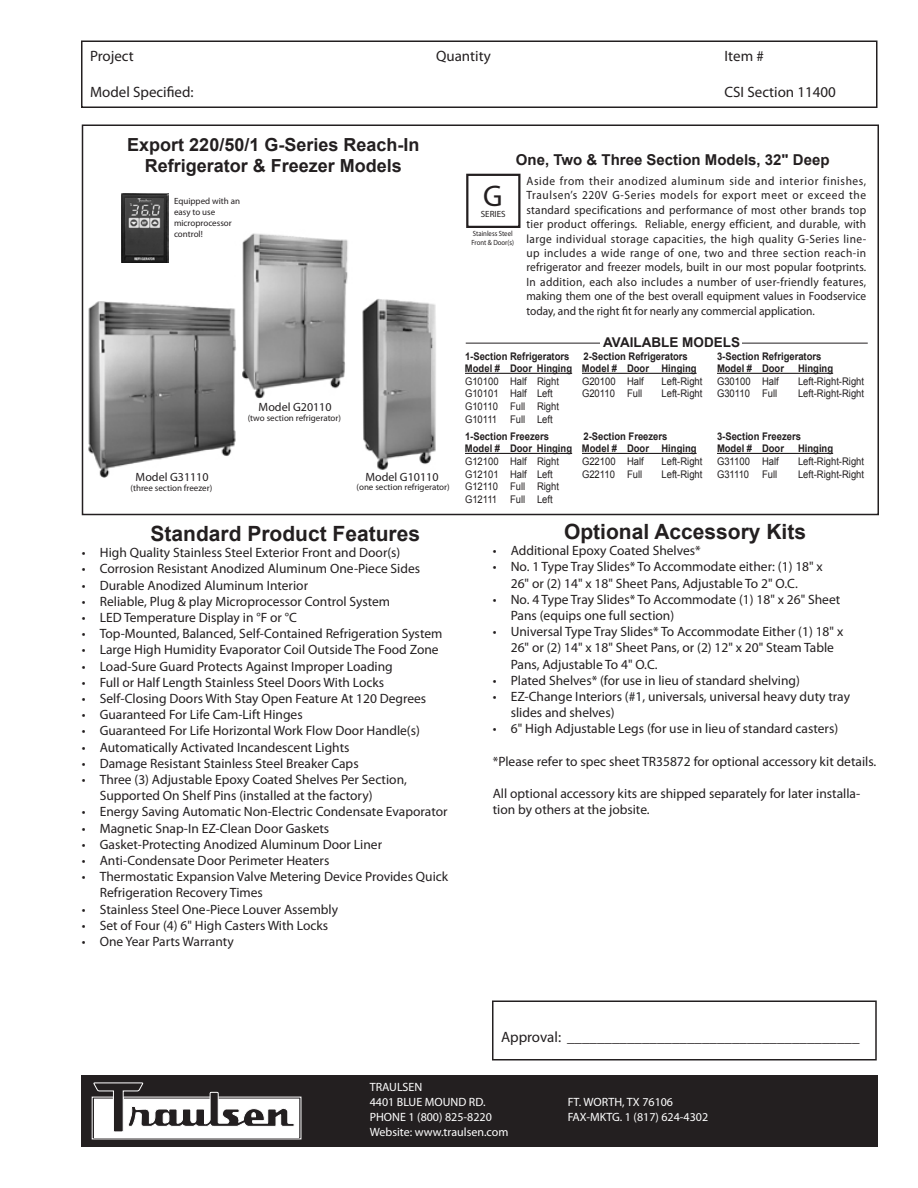
<style>
.page{position:relative;width:918px;height:1188px;background:#fff}
.page>*{position:absolute;margin:0;border:0;box-sizing:border-box;transform-origin:0 0}
.t1{font:30px "Myriad Pro";color:#231f20}
.t2{font:700 21px "Arial";color:#231f20}
.t3{font:700 18px/21px "Arial";color:#231f20;text-align:center}
.t4{font:15px "Myriad Pro";color:#231f20}
.t5{font:700 15px "Arial";color:#231f20}
.t6{font:13.5px/16.2px "Myriad Pro";color:#231f20}
.t7{font:700 13.5px "Arial";color:#231f20}
.t8{font:12px/14.4px "Myriad Pro";color:#231f20;text-align:justify;scale:.95 1}
.t9{font:12px/15px "Myriad Pro";color:#fff}
.t10{font:12px "Myriad Pro";color:#231f20}
.t11{font:10.5px/12.6px "Arial";color:#231f20;scale:.9 1}
.t12{font:700 10.5px "Arial";color:#231f20;scale:.9 1}
.t13{font:9px/10.8px "Myriad Pro";color:#231f20}
.t14{font:7.5px/9px "Myriad Pro";color:#231f20;scale:.9 1}
</style>
<div class="page">
<div style="left:81px;top:1076px;width:797px;height:72px;background:#231f20"></div>
<div style="left:81px;top:40px;width:797px;height:68px;border:2px solid #231f20"></div>
<svg style="left:92px;top:1083px;width:209px;height:56px"></svg>
<img style="left:362px;top:299px;width:74px;height:171px">
<img style="left:242px;top:233px;width:106px;height:166px">
<img style="left:88px;top:301px;width:148px;height:177px">
<div style="left:82px;top:124px;width:797px;height:391px;border:2px solid #231f20"></div>
<div style="left:492px;top:1000px;width:385px;height:60px;border:2px solid #231f20"></div>
<div style="left:466px;top:174px;width:54px;height:54px;border:2px solid #231f20"></div>
<hr style="left:466px;top:343px;width:402px;height:1px;background:#231f20">
<img style="left:122px;top:193px;width:46px;height:69px">
<div style="left:600px;top:334px;width:142px;height:18px;background:#fff"></div>
<hr style="left:465px;top:373px;width:107px;height:1px;background:#231f20">
<hr style="left:582px;top:373px;width:115px;height:1px;background:#231f20">
<hr style="left:717px;top:373px;width:116px;height:1px;background:#231f20">
<hr style="left:465px;top:453px;width:107px;height:1px;background:#231f20">
<hr style="left:582px;top:453px;width:115px;height:1px;background:#231f20">
<hr style="left:717px;top:453px;width:116px;height:1px;background:#231f20">
<p class="t4" style="left:90px;top:47px;width:45px">Project</p>
<p class="t4" style="left:436px;top:47px;width:56px">Quantity</p>
<p class="t4" style="left:724px;top:47px;width:41px">Item #</p>
<p class="t4" style="left:90px;top:83px;width:105px">Model Specified:</p>
<p class="t4" style="left:724px;top:83px;width:113px">CSI Section 11400</p>
<h3 class="t3" style="left:127px;top:135px;width:294px">Export 220/50/1 G-Series Reach-In<br>Refrigerator &amp; Freezer Models</h3>
<p class="t13" style="left:174px;top:196px;width:68px">Equipped with an easy to use microprocessor control!</p>
<p class="t10" style="left:136px;top:470px;width:74px">Model G31110</p>
<p class="t13" style="left:130px;top:482px;width:83px">(three section freezer)</p>
<p class="t10" style="left:259px;top:400px;width:74px">Model G20110</p>
<p class="t13" style="left:248px;top:412px;width:95px">(two section refrigerator)</p>
<p class="t10" style="left:366px;top:470px;width:74px">Model G10110</p>
<p class="t13" style="left:357px;top:482px;width:95px">(one section refrigerator)</p>
<h2 class="t2" style="left:151px;top:520px;width:271px">Standard Product Features</h2>
<p class="t6" style="left:82px;top:544px;width:320px">• High Quality Stainless Steel Exterior Front and Door(s)</p>
<p class="t6" style="left:82px;top:561px;width:340px">• Corrosion Resistant Anodized Aluminum One-Piece Sides</p>
<p class="t6" style="left:82px;top:577px;width:228px">• Durable Anodized Aluminum Interior</p>
<p class="t6" style="left:82px;top:593px;width:310px">• Reliable, Plug &amp; play Microprocessor Control System</p>
<p class="t6" style="left:82px;top:609px;width:217px">• LED Temperature Display in °F or °C</p>
<p class="t6" style="left:82px;top:625px;width:362px">• Top-Mounted, Balanced, Self-Contained Refrigeration System</p>
<p class="t6" style="left:82px;top:642px;width:358px">• Large High Humidity Evaporator Coil Outside The Food Zone</p>
<p class="t6" style="left:82px;top:658px;width:313px">• Load-Sure Guard Protects Against Improper Loading</p>
<p class="t6" style="left:82px;top:674px;width:304px">• Full or Half Length Stainless Steel Doors With Locks</p>
<p class="t6" style="left:82px;top:690px;width:346px">• Self-Closing Doors With Stay Open Feature At 120 Degrees</p>
<p class="t6" style="left:82px;top:706px;width:222px">• Guaranteed For Life Cam-Lift Hinges</p>
<p class="t6" style="left:82px;top:723px;width:340px">• Guaranteed For Life Horizontal Work Flow Door Handle(s)</p>
<p class="t6" style="left:82px;top:739px;width:269px">• Automatically Activated Incandescent Lights</p>
<p class="t6" style="left:82px;top:755px;width:278px">• Damage Resistant Stainless Steel Breaker Caps</p>
<p class="t6" style="left:100px;top:771px;width:309px;text-indent:-18px">• Three (3) Adjustable Epoxy Coated Shelves Per Section,<br>Supported On Shelf Pins (installed at the factory)</p>
<p class="t6" style="left:82px;top:804px;width:367px">• Energy Saving Automatic Non-Electric Condensate Evaporator</p>
<p class="t6" style="left:82px;top:820px;width:249px">• Magnetic Snap-In EZ-Clean Door Gaskets</p>
<p class="t6" style="left:82px;top:836px;width:302px">• Gasket-Protecting Anodized Aluminum Door Liner</p>
<p class="t6" style="left:82px;top:852px;width:249px">• Anti-Condensate Door Perimeter Heaters</p>
<p class="t6" style="left:100px;top:868px;width:350px;text-indent:-18px">• Thermostatic Expansion Valve Metering Device Provides Quick<br>Refrigeration Recovery Times</p>
<p class="t6" style="left:82px;top:901px;width:258px">• Stainless Steel One-Piece Louver Assembly</p>
<p class="t6" style="left:82px;top:917px;width:248px">• Set of Four (4) 6" High Casters With Locks</p>
<p class="t6" style="left:82px;top:933px;width:154px">• One Year Parts Warranty</p>
<p class="t5" style="left:516px;top:150px;width:315px">One, Two &amp; Three Section Models, 32" Deep</p>
<p class="t8" style="left:526px;top:174px;width:359px">Aside from their anodized aluminum side and interior finishes, Traulsen’s 220V G-Series models for export meet or exceed the standard specifications and performance of most other brands top tier product offerings. Reliable, energy efficient, and durable, with large individual storage capacities, the high quality G-Series line&shy;up includes a wide range of one, two and three section reach-in refrigerator and freezer models, built in our most popular footprints.<br>In addition, each also includes a number of user-friendly features, making them one of the best overall equipment values in Foodservice today, and the right fit for nearly any commercial application.</p>
<p class="t7" style="left:603px;top:333px;width:138px">AVAILABLE MODELS</p>
<p class="t12" style="left:465px;top:349px;width:118px">1-Section Refrigerators</p>
<p class="t12" style="left:583px;top:349px;width:118px">2-Section Refrigerators</p>
<p class="t12" style="left:717px;top:349px;width:118px">3-Section Refrigerators</p>
<p class="t12" style="left:465px;top:362px;width:259px">Model # Door Hinging Model # Door Hinging</p>
<p class="t12" style="left:717px;top:362px;width:76px">Model # Door</p>
<p class="t12" style="left:798px;top:362px;width:41px">Hinging</p>
<p class="t11" style="left:465px;top:375px;width:106px">G10100 Half Right</p>
<p class="t11" style="left:582px;top:375px;width:70px">G20100 Half</p>
<p class="t11" style="left:662px;top:375px;width:47px">Left-Right</p>
<p class="t11" style="left:717px;top:375px;width:70px">G30100 Half</p>
<p class="t11" style="left:798px;top:375px;width:75px">Left-Right-Right</p>
<p class="t11" style="left:465px;top:388px;width:99px">G10101 Half Left</p>
<p class="t11" style="left:582px;top:388px;width:68px">G20110 Full</p>
<p class="t11" style="left:662px;top:388px;width:47px">Left-Right</p>
<p class="t11" style="left:717px;top:388px;width:68px">G30110 Full</p>
<p class="t11" style="left:798px;top:388px;width:75px">Left-Right-Right</p>
<p class="t11" style="left:465px;top:400px;width:106px">G10110 Full Right<br>G10111 Full Left</p>
<p class="t12" style="left:465px;top:429px;width:95px">1-Section Freezers</p>
<p class="t12" style="left:583px;top:429px;width:95px">2-Section Freezers</p>
<p class="t12" style="left:717px;top:429px;width:95px">3-Section Freezers</p>
<p class="t12" style="left:465px;top:442px;width:259px">Model # Door Hinging Model # Door Hinging</p>
<p class="t12" style="left:717px;top:442px;width:76px">Model # Door</p>
<p class="t12" style="left:798px;top:442px;width:41px">Hinging</p>
<p class="t11" style="left:465px;top:455px;width:106px">G12100 Half Right</p>
<p class="t11" style="left:582px;top:455px;width:70px">G22100 Half</p>
<p class="t11" style="left:662px;top:455px;width:47px">Left-Right</p>
<p class="t11" style="left:717px;top:455px;width:70px">G31100 Half</p>
<p class="t11" style="left:798px;top:455px;width:75px">Left-Right-Right</p>
<p class="t11" style="left:465px;top:468px;width:99px">G12101 Half Left</p>
<p class="t11" style="left:582px;top:468px;width:68px">G22110 Full</p>
<p class="t11" style="left:662px;top:468px;width:47px">Left-Right</p>
<p class="t11" style="left:717px;top:468px;width:68px">G31110 Full</p>
<p class="t11" style="left:798px;top:468px;width:75px">Left-Right-Right</p>
<p class="t11" style="left:465px;top:480px;width:106px">G12110 Full Right<br>G12111 Full Left</p>
<h1 class="t1" style="left:483px;top:177px;width:21px">G</h1>
<p class="t13" style="left:481px;top:208px;width:26px">SERIES</p>
<p class="t14" style="left:472px;top:229px;width:49px">Stainless Steel<br>Front &amp; Door(s)</p>
<h2 class="t2" style="left:564px;top:518px;width:243px">Optional Accessory Kits</h2>
<p class="t6" style="left:493px;top:542px;width:210px">• Additional Epoxy Coated Shelves*</p>
<p class="t6" style="left:493px;top:559px;width:332px;text-align:center">• No. 1 Type Tray Slides* To Accommodate either: (1) 18" x<br>26" or (2) 14" x 18" Sheet Pans, Adjustable To 2" O.C.</p>
<p class="t6" style="left:511px;top:591px;width:331px;text-indent:-18px">• No. 4 Type Tray Slides* To Accommodate (1) 18" x 26" Sheet<br>Pans (equips one full section)</p>
<p class="t6" style="left:511px;top:623px;width:334px;text-indent:-18px">• Universal Type Tray Slides* To Accommodate Either (1) 18" x<br>26" or (2) 14" x 18" Sheet Pans, or (2) 12" x 20" Steam Table<br>Pans, Adjustable To 4" O.C.</p>
<p class="t6" style="left:493px;top:672px;width:309px">• Plated Shelves* (for use in lieu of standard shelving)</p>
<p class="t6" style="left:511px;top:688px;width:341px;text-indent:-18px">• EZ-Change Interiors (#1, universals, universal heavy duty tray slides and shelves)</p>
<p class="t6" style="left:493px;top:721px;width:347px">• 6" High Adjustable Legs (for use in lieu of standard casters)</p>
<p class="t6" style="left:493px;top:753px;width:385px">*Please refer to spec sheet TR35872 for optional accessory kit details.</p>
<p class="t6" style="left:493px;top:785px;width:369px">All optional accessory kits are shipped separately for later installa&shy;tion by others at the jobsite.</p>
<p class="t4" style="left:501px;top:1028px;width:360px">Approval: _______________________________________</p>
<p class="t9" style="left:370px;top:1080px;width:117px">TRAULSEN<br>4401 BLUE MOUND RD.</p>
<p class="t9" style="left:568px;top:1095px;width:107px">FT. WORTH, TX 76106</p>
<p class="t9" style="left:370px;top:1110px;width:124px">PHONE 1 (800) 825-8220</p>
<p class="t9" style="left:568px;top:1110px;width:142px">FAX-MKTG. 1 (817) 624-4302</p>
<p class="t9" style="left:370px;top:1125px;width:140px">Website: www.traulsen.com</p>
</div>
